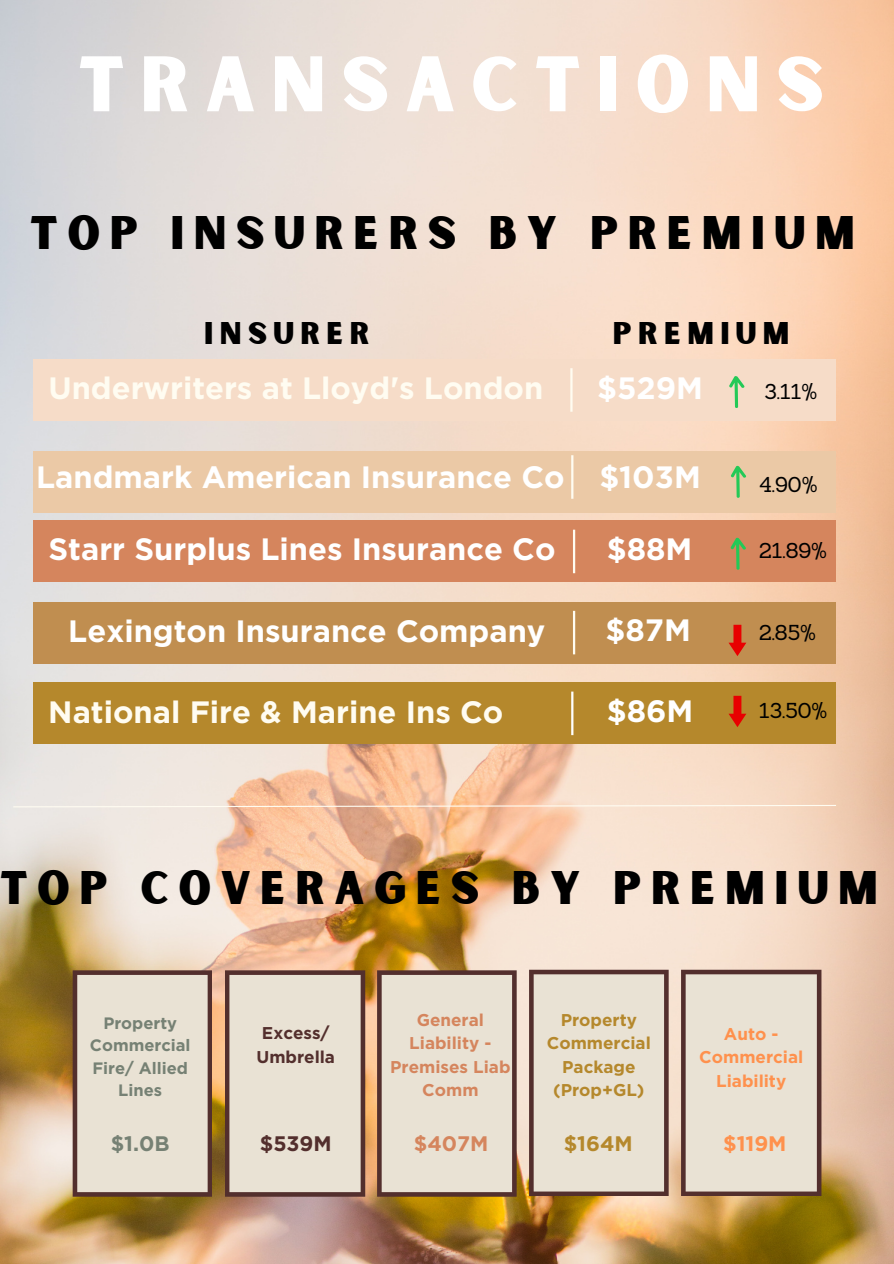
<style>
.page{position:relative;width:894px;height:1264px;background:#fff}
.page>*{position:absolute;margin:0;border:0;box-sizing:border-box;transform-origin:0 0}
.t1{font:75px "Sunborn Sans One";letter-spacing:.21em;color:#fff}
.t2{font:45px "Sunborn Sans One";letter-spacing:.21em;color:#000}
.t3{font:700 30.9px "Gotham";color:#fff}
.t4{font:700 30.9px "Gotham";color:#fffcf1}
.t5{font:30px "Sunborn Sans One";letter-spacing:.21em;color:#000}
.t6{font:21px "Sanchez";color:#000}
.t7{font:700 21px "Gotham";color:#768174}
.t8{font:700 21px "Gotham";color:#532f2d}
.t9{font:700 21px "Gotham";color:#d5855d}
.t10{font:700 21px "Gotham";color:#ff914d}
.t11{font:700 21px "Gotham";color:#b5882c}
.t12{font:700 17.1px/23.7px "Gotham";color:#b5882c;text-align:center}
.t13{font:700 17.1px/23.7px "Gotham";color:#d5855d;text-align:center}
.t14{font:700 17.1px/23.7px "Gotham";color:#ff914d;text-align:center}
.t15{font:700 17.1px/23.7px "Gotham";color:#532f2d;text-align:center}
.t16{font:700 16.5px/22.5px "Gotham";color:#768174;text-align:center}
</style>
<div class="page">
<img style="left:0;top:0;width:893px;height:1263px">
<svg style="left:73px;top:970px;width:139px;height:226px;background:#dad0c3"></svg>
<svg style="left:225px;top:970px;width:140px;height:226px;background:#dcd2c5"></svg>
<svg style="left:377px;top:970px;width:139px;height:226px;background:#dad0c3"></svg>
<svg style="left:680px;top:969px;width:141px;height:227px;background:#dad0c3"></svg>
<svg style="left:529px;top:969px;width:139px;height:227px;background:#dad0c3"></svg>
<svg style="left:12px;top:804px;width:824px;height:4px;background:#f6ddca"></svg>
<div style="left:33px;top:359px;width:802px;height:61px;background:#f6dcc8"></div>
<hr style="left:570px;top:368px;width:2px;height:44px;background:#fffcf1">
<div style="left:33px;top:452px;width:802px;height:61px;background:#ebc9a6"></div>
<hr style="left:571px;top:455px;width:2px;height:44px;background:#fffcf1">
<div style="left:33px;top:521px;width:802px;height:61px;background:#d5855d"></div>
<hr style="left:572px;top:529px;width:3px;height:44px;background:#fffcf1">
<div style="left:33px;top:602px;width:802px;height:61px;background:#c08e50"></div>
<hr style="left:572px;top:611px;width:3px;height:43px;background:#fffcf1">
<div style="left:33px;top:683px;width:802px;height:61px;background:#b5882c"></div>
<hr style="left:571px;top:691px;width:2px;height:44px;background:#fff">
<svg style="left:729px;top:376px;width:16px;height:32px"></svg>
<svg style="left:730px;top:537px;width:16px;height:33px"></svg>
<svg style="left:728px;top:695px;width:18px;height:32px"></svg>
<svg style="left:728px;top:624px;width:18px;height:32px"></svg>
<svg style="left:730px;top:466px;width:16px;height:32px"></svg>
<h1 class="t1" style="left:78px;top:36px;width:747px">TRANSACTIONS</h1>
<h2 class="t2" style="left:30px;top:204px;width:826px">TOP INSURERS BY PREMIUM</h2>
<p class="t5" style="left:204px;top:314px;width:167px">INSURER</p>
<p class="t5" style="left:612px;top:314px;width:178px">PREMIUM</p>
<p class="t4" style="left:48px;top:369px;width:496px">Underwriters at Lloyd's London</p>
<p class="t3" style="left:597px;top:369px;width:107px">$529M</p>
<p class="t6" style="left:764px;top:378px;width:54px">3.11%</p>
<p class="t3" style="left:36px;top:458px;width:530px">Landmark American Insurance Co</p>
<p class="t3" style="left:599px;top:458px;width:103px">$103M</p>
<p class="t6" style="left:759px;top:470px;width:60px">4.90%</p>
<p class="t3" style="left:49px;top:530px;width:508px">Starr Surplus Lines Insurance Co</p>
<p class="t3" style="left:606px;top:530px;width:87px">$88M</p>
<p class="t6" style="left:759px;top:537px;width:69px">21.89%</p>
<p class="t3" style="left:68px;top:612px;width:478px">Lexington Insurance Company</p>
<p class="t3" style="left:605px;top:611px;width:87px">$87M</p>
<p class="t6" style="left:759px;top:618px;width:58px">2.85%</p>
<p class="t4" style="left:48px;top:693px;width:456px">National Fire &amp; Marine Ins Co</p>
<p class="t3" style="left:606px;top:692px;width:88px">$86M</p>
<p class="t6" style="left:759px;top:697px;width:70px">13.50%</p>
<h2 class="t2" style="left:0;top:859px;width:879px">TOP COVERAGES BY PREMIUM</h2>
<p class="t16" style="left:90px;top:1011px;width:102px">Property<br>Commercial<br>Fire/ Allied<br>Lines</p>
<p class="t15" style="left:256px;top:1021px;width:80px">Excess/<br>Umbrella</p>
<p class="t13" style="left:390px;top:1007px;width:122px">General<br>Liability -<br>Premises Liab<br>Comm</p>
<p class="t12" style="left:546px;top:1007px;width:105px">Property<br>Commercial<br>Package (Prop+GL)</p>
<p class="t14" style="left:699px;top:1021px;width:105px">Auto -<br>Commercial<br>Liability</p>
<p class="t7" style="left:111px;top:1130px;width:60px">$1.0B</p>
<p class="t8" style="left:260px;top:1130px;width:73px">$539M</p>
<p class="t9" style="left:414px;top:1130px;width:76px">$407M</p>
<p class="t10" style="left:723px;top:1130px;width:65px">$119M</p>
<p class="t11" style="left:563px;top:1130px;width:70px">$164M</p>
</div>
